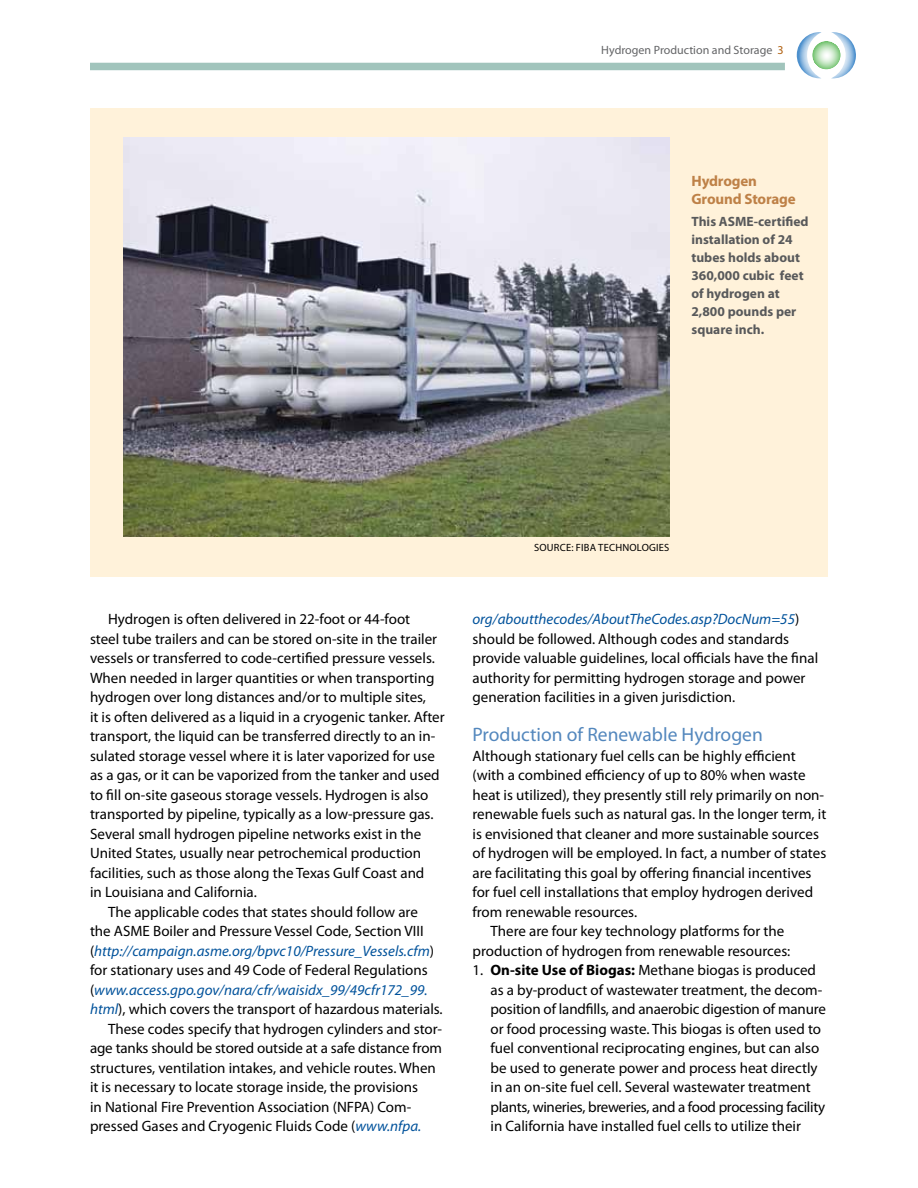
<style>
.page{position:relative;width:918px;height:1188px;background:#fff}
.page>*{position:absolute;margin:0;border:0;box-sizing:border-box;transform-origin:0 0}
.t1{font:19.5px "Myriad Pro";color:#5387bd}
.t2{font:15px/19.5px "Myriad Pro";color:#000}
.t3{font:700 15px/18px "Myriad Pro";letter-spacing:-.01em;color:#be8147}
.t4{font:700 13.5px/18px "Myriad Pro";color:#58595b}
.t5{font:12px "Myriad Pro";color:#636466}
.t6{font:10.5px "Myriad Pro";letter-spacing:.02em;color:#000}
.s1{color:#b06010}
.s2{font-style:italic;color:#00529b}
.s3{font-weight:700}
</style>
<div class="page">
<div style="left:90px;top:63px;width:695px;height:7px;background:#a1c4bc"></div>
<svg style="left:796px;top:32px;width:60px;height:47px"></svg>
<svg style="left:812px;top:41px;width:28px;height:28px"></svg>
<div style="left:90px;top:108px;width:738px;height:468px;background:#fff2da"></div>
<img style="left:123px;top:137px;width:547px;height:399px">
<p class="t5" style="left:601px;top:42px;width:184px">Hydrogen Production and Storage <span class="s1">3</span></p>
<p class="t3" style="left:692px;top:171px;width:106px">Hydrogen<br>Ground Storage</p>
<p class="t4" style="left:692px;top:212px;width:119px">This ASME-certified installation of 24 tubes holds about<br>360,000 cubic feet of hydrogen at<br>2,800 pounds per square inch.</p>
<p class="t6" style="left:534px;top:541px;width:13px">SOURCE</p>
<p class="t6" style="left:571px;top:541px;width:99px">: FIBA Technologies</p>
<p class="t2" style="left:90px;top:609px;width:356px;text-indent:18px">Hydrogen is often delivered in 22-foot or 44-foot<br>steel tube trailers and can be stored on-site in the trailer vessels or transferred to code-certified pressure vessels.<br>When needed in larger quantities or when transporting hydrogen over long distances and/or to multiple sites,<br>it is often delivered as a liquid in a cryogenic tanker. After transport, the liquid can be transferred directly to an in&shy;sulated storage vessel where it is later vaporized for use as a gas, or it can be vaporized from the tanker and used to fill on-site gaseous storage vessels. Hydrogen is also transported by pipeline, typically as a low-pressure gas.<br>Several small hydrogen pipeline networks exist in the United States, usually near petrochemical production facilities, such as those along the Texas Gulf Coast and<br>in Louisiana and California.<br>The applicable codes that states should follow are<br>the ASME Boiler and Pressure Vessel Code, Section VIII (<span class="s2">http://campaign.asme.org/bpvc10/Pressure_Vessels.cfm</span>) for stationary uses and 49 Code of Federal Regulations (<span class="s2">www.access.gpo.gov/nara/cfr/waisidx_99/49cfr172_99. html</span>), which covers the transport of hazardous materials.<br>These codes specify that hydrogen cylinders and stor&shy;age tanks should be stored outside at a safe distance from structures, ventilation intakes, and vehicle routes. When it is necessary to locate storage inside, the provisions<br>in National Fire Prevention Association (NFPA) Com&shy;pressed Gases and Cryogenic Fluids Code (<span class="s2">www.nfpa.</span></p>
<p class="t2" style="left:472px;top:609px;width:347px"><span class="s2">org/aboutthecodes/AboutTheCodes.asp?DocNum=55</span>) should be followed. Although codes and standards provide valuable guidelines, local officials have the final authority for permitting hydrogen storage and power generation facilities in a given jurisdiction.</p>
<h1 class="t1" style="left:472px;top:723px;width:292px">Production of Renewable Hydrogen</h1>
<p class="t2" style="left:472px;top:746px;width:355px">Although stationary fuel cells can be highly efficient (with a combined efficiency of up to 80% when waste heat is utilized), they presently still rely primarily on non&shy;renewable fuels such as natural gas. I n the longer term, it is envisioned that cleaner and more sustainable sources of hydrogen will be employed. I n fact, a number of states are facilitating this goal by offering financial incentives for fuel cell installations that employ hydrogen derived from renewable resources.<br>There are four key technology platforms for the production of hydrogen from renewable resources:</p>
<p class="t2" style="left:490px;top:960px;width:337px;text-indent:-18px">1. <span class="s3">On-site Use of Biogas:</span> Methane biogas is produced as a by-product of wastewater treatment, the decom&shy;position of landfills, and anaerobic digestion of manure or food processing waste. This biogas is often used to fuel conventional reciprocating engines, but can also be used to generate power and process heat directly in an on-site fuel cell. Several wastewater treatment plants, wineries, breweries, and a food processing facility in California have installed fuel cells to utilize their</p>
</div>
